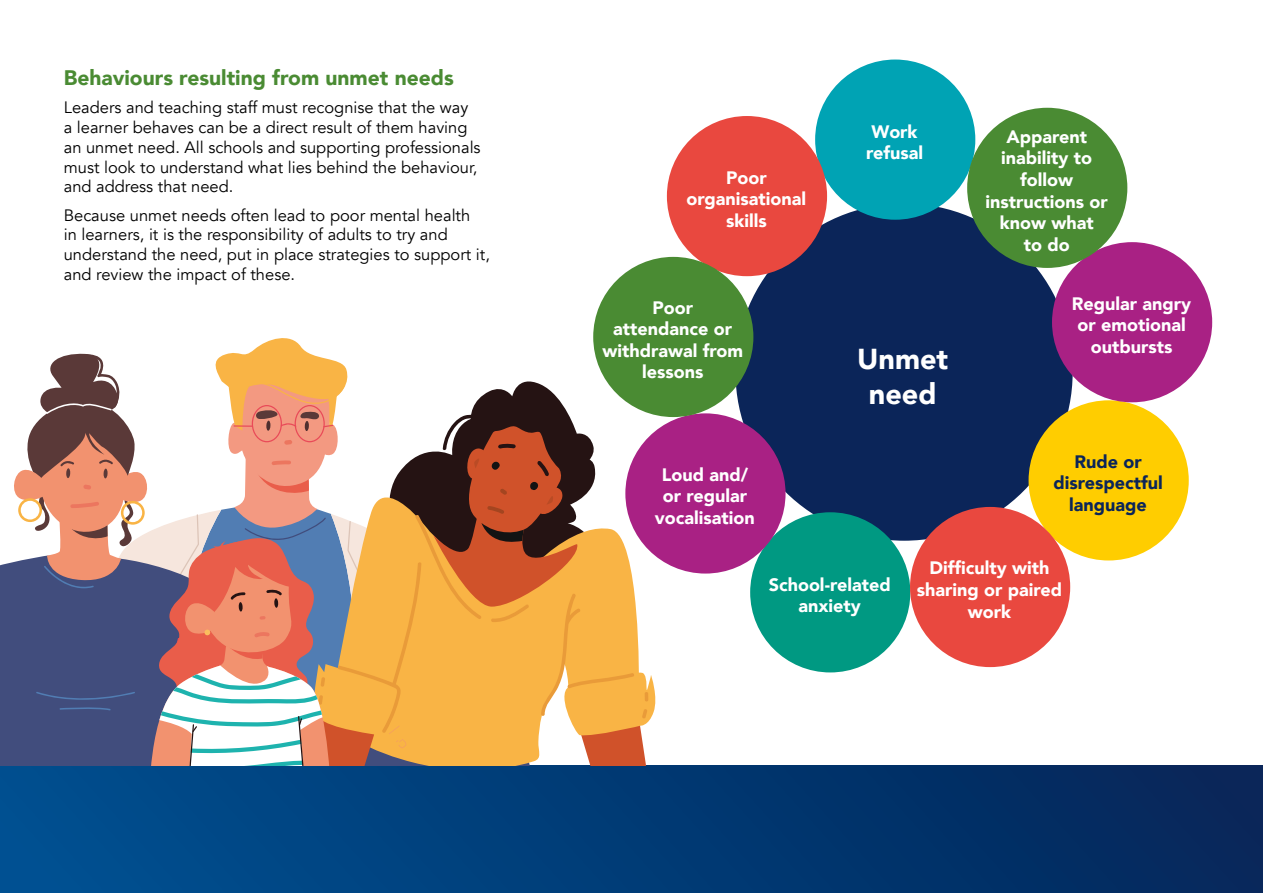
<style>
.page{position:relative;width:1263px;height:893px;background:#fff}
.page>*{position:absolute;margin:0;border:0;box-sizing:border-box;transform-origin:0 0}
.t1{font:900 28.8px/34.5px "Avenir";color:#fff;text-align:center}
.t2{font:900 21px "Avenir";color:#4a8b33}
.t3{font:900 18px/21.6px "Avenir";color:#fff;text-align:center}
.t4{font:900 18px/21.6px "Avenir";color:#0b2559;text-align:center}
.t5{font:16.5px/19.8px "Avenir";color:#000}
</style>
<div class="page">
<div style="left:0;top:765px;width:1263px;height:128px;background:linear-gradient(to right,#005091,#042659)"></div>
<div style="left:735px;top:204px;width:338px;height:337px;background:#0b2559;border-radius:50%"></div>
<div style="left:1028px;top:400px;width:161px;height:160px;background:#ffcd00;border-radius:50%"></div>
<div style="left:750px;top:512px;width:160px;height:160px;background:#009982;border-radius:50%"></div>
<div style="left:815px;top:60px;width:160px;height:160px;background:#00a3b4;border-radius:50%"></div>
<div style="left:910px;top:507px;width:160px;height:160px;background:#e9483f;border-radius:50%"></div>
<div style="left:1052px;top:242px;width:160px;height:160px;background:#a92184;border-radius:50%"></div>
<div style="left:625px;top:413px;width:160px;height:161px;background:#a92184;border-radius:50%"></div>
<div style="left:967px;top:108px;width:160px;height:160px;background:#4a8b33;border-radius:50%"></div>
<div style="left:667px;top:116px;width:160px;height:160px;background:#e9483f;border-radius:50%"></div>
<div style="left:593px;top:257px;width:160px;height:160px;background:#4a8b33;border-radius:50%"></div>
<div style="left:0;top:563px;width:10px;height:203px;background:#414d7d"></div>
<svg style="left:10px;top:332px;width:655px;height:434px"></svg>
<p class="t2" style="left:64px;top:59px;width:391px">Behaviours resulting from unmet needs</p>
<p class="t5" style="left:64px;top:98px;width:418px">Leaders and teaching staff must recognise that the way a learner behaves can be a direct result of them having an unmet need. All schools and supporting professionals must look to understand what lies behind the behaviour, and address that need.</p>
<p class="t5" style="left:64px;top:205px;width:428px">Because unmet needs often lead to poor mental health<br>in learners, it is the responsibility of adults to try and understand the need, put in place strategies to support it, and review the impact of these.</p>
<p class="t3" style="left:686px;top:166px;width:121px">Poor organisational skills</p>
<p class="t3" style="left:602px;top:296px;width:142px">Poor<br>attendance or withdrawal from lessons</p>
<p class="t3" style="left:655px;top:463px;width:102px">Loud and/ or regular vocalisation</p>
<p class="t3" style="left:866px;top:120px;width:59px">Work refusal</p>
<h1 class="t1" style="left:857px;top:341px;width:93px">Unmet need</h1>
<p class="t3" style="left:985px;top:125px;width:124px">Apparent inability to follow instructions or know what<br>to do</p>
<p class="t3" style="left:1072px;top:292px;width:121px">Regular angry or emotional outbursts</p>
<p class="t4" style="left:1053px;top:450px;width:111px">Rude or disrespectful language</p>
<p class="t3" style="left:769px;top:573px;width:123px">School-related anxiety</p>
<p class="t3" style="left:917px;top:557px;width:147px">Difficulty with sharing or paired work</p>
</div>
